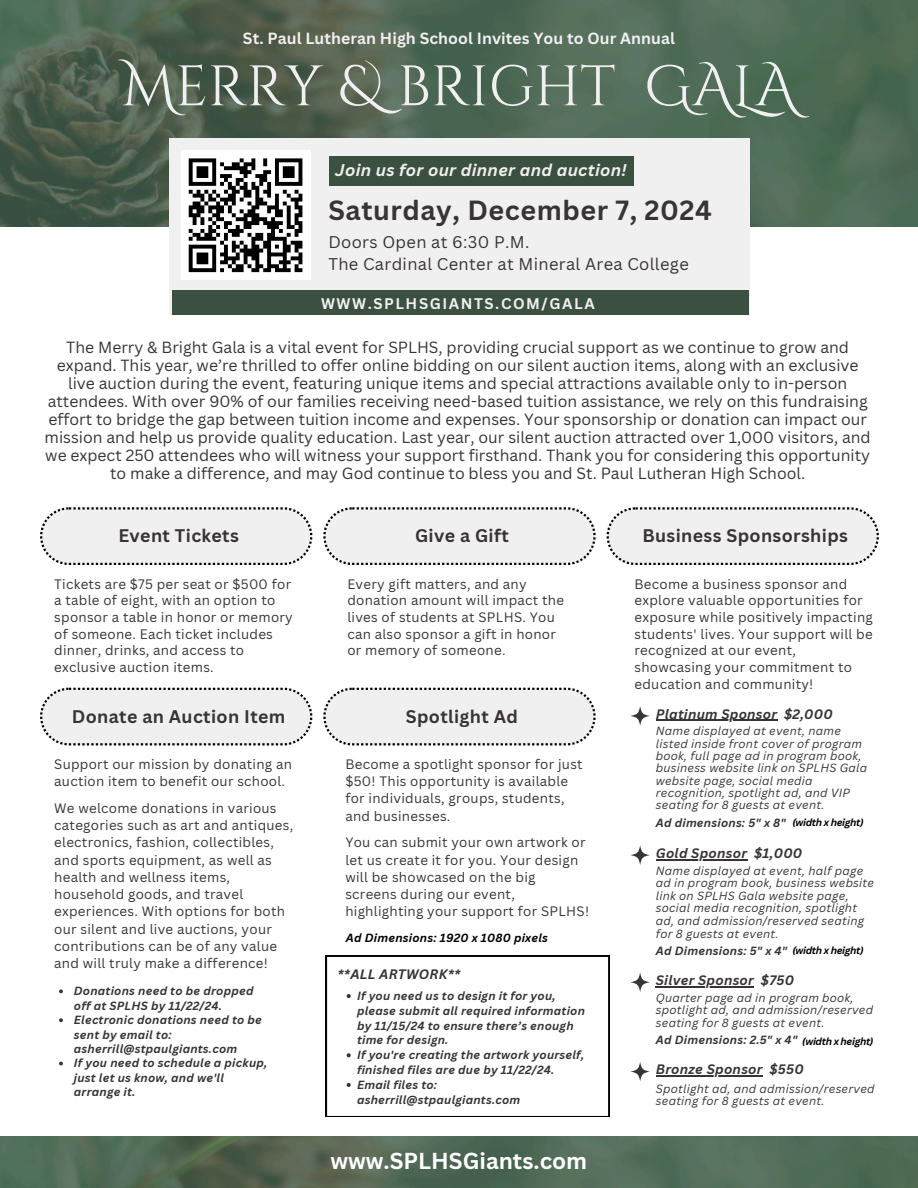
<style>
.page{position:relative;width:918px;height:1188px;background:#fff}
.page>*{position:absolute;margin:0;border:0;box-sizing:border-box;transform-origin:0 0}
.t1{font:56.85px "Cinzel Decorative";color:#f1f0f0}
.t2{font:700 27px "Canva Sans";letter-spacing:.02em;color:#383334}
.t3{font:700 22.5px "Canva Sans";color:#fff}
.t4{font:700 17.7px "Canva Sans";letter-spacing:.02em;color:#383334}
.t5{font:16.5px/21.3px "Canva Sans";letter-spacing:.02em;color:#383334}
.t6{font:italic 700 16.5px "Canva Sans";letter-spacing:.02em;color:#f1f0f0}
.t7{font:15.75px/18px "Canva Sans";color:#383334;text-align:center}
.t8{font:700 15.75px "Canva Sans";letter-spacing:.005em;color:#f1f0f0}
.t9{font:700 15px "Canva Sans";letter-spacing:.105em;color:#f1f0f0}
.t10{font:13.35px/17.2px "Canva Sans";letter-spacing:.02em;color:#383334}
.t11{font:italic 700 13.35px "Canva Sans";letter-spacing:.02em;color:#383334}
.t12{font:italic 11.55px/12.6px "Canva Sans";letter-spacing:.02em;color:#383334}
.t13{font:italic 700 11.55px/14.9px "Canva Sans";letter-spacing:.02em;color:#383334}
.t14{font:italic 700 11.55px "Canva Sans";letter-spacing:.02em;color:#000}
.t15{font:italic 700 10.05px "Canva Sans";letter-spacing:-.035em;color:#000}
</style>
<div class="page">
<img style="left:0;top:0;width:918px;height:226px">
<div style="left:169px;top:138px;width:580px;height:177px;background:#f1f0f0"></div>
<svg style="left:40px;top:507px;width:272px;height:58px"></svg>
<svg style="left:630px;top:706px;width:20px;height:20px"></svg>
<svg style="left:326px;top:956px;width:283px;height:161px"></svg>
<svg style="left:347px;top:994px;width:4px;height:4px"></svg>
<svg style="left:347px;top:1053px;width:4px;height:4px"></svg>
<svg style="left:347px;top:1083px;width:4px;height:4px"></svg>
<svg style="left:59px;top:989px;width:4px;height:4px"></svg>
<svg style="left:59px;top:1018px;width:4px;height:4px"></svg>
<svg style="left:59px;top:1062px;width:4px;height:3px"></svg>
<hr style="left:656px;top:720px;width:121px;height:1px;background:#383334">
<hr style="left:656px;top:859px;width:91px;height:1px;background:#383334">
<hr style="left:656px;top:986px;width:98px;height:1px;background:#383334">
<hr style="left:656px;top:1076px;width:107px;height:1px;background:#383334">
<svg style="left:630px;top:845px;width:20px;height:20px"></svg>
<svg style="left:630px;top:972px;width:20px;height:20px"></svg>
<svg style="left:630px;top:1062px;width:20px;height:19px"></svg>
<svg style="left:323px;top:507px;width:273px;height:58px"></svg>
<svg style="left:607px;top:507px;width:272px;height:58px"></svg>
<svg style="left:40px;top:688px;width:272px;height:57px"></svg>
<svg style="left:323px;top:688px;width:273px;height:57px"></svg>
<div style="left:181px;top:151px;width:129px;height:129px;background:#fff"></div>
<svg style="left:188px;top:158px;width:115px;height:115px"></svg>
<div style="left:173px;top:291px;width:576px;height:24px;background:#3b5040"></div>
<div style="left:329px;top:156px;width:305px;height:29px;background:#3b5040"></div>
<img style="left:0;top:1136px;width:918px;height:52px">
<p class="t8" style="left:243px;top:27px;width:433px">St. Paul Lutheran High School Invites You to Our Annual</p>
<p class="t1" style="left:122px;top:50px;width:675px">Merry &amp; bright GALA</p>
<p class="t6" style="left:335px;top:159px;width:293px">Join us for our dinner and auction!</p>
<p class="t2" style="left:328px;top:192px;width:385px">Saturday, December 7, 2024</p>
<p class="t5" style="left:328px;top:231px;width:362px">Doors Open at 6:30 P.M.<br>The Cardinal Center at Mineral Area College</p>
<p class="t9" style="left:321px;top:293px;width:275px">WWW.SPLHSGIANTS.COM/GALA</p>
<p class="t7" style="left:45px;top:337px;width:828px">The Merry &amp; Bright Gala is a vital event for SPLHS, providing crucial support as we continue to grow and expand. This year, we’re thrilled to offer online bidding on our silent auction items, along with an exclusive live auction during the event, featuring unique items and special attractions available only to in-person attendees. With over 90% of our families receiving need-based tuition assistance, we rely on this fundraising effort to bridge the gap between tuition income and expenses. Your sponsorship or donation can impact our mission and help us provide quality education. Last year, our silent auction attracted over 1,000 visitors, and we expect 250 attendees who will witness your support firsthand. Thank you for considering this opportunity to make a difference, and may God continue to bless you and St. Paul Lutheran High School.</p>
<p class="t4" style="left:118px;top:523px;width:122px">Event Tickets</p>
<h1 class="t10" style="left:54px;top:575px;width:240px;line-height:16.6px">Tickets are $75 per seat or $500 for a table of eight, with an option to sponsor a table in honor or memory of someone. Each ticket includes dinner, drinks, and access to exclusive auction items.</h1>
<p class="t4" style="left:415px;top:523px;width:95px">Give a Gift</p>
<p class="t4" style="left:642px;top:523px;width:207px">Business Sponsorships</p>
<h5 class="t10" style="left:347px;top:575px;width:218px;line-height:16.6px">Every gift matters, and any donation amount will impact the lives of students at SPLHS. You can also sponsor a gift in honor or memory of someone.</h5>
<h2 class="t10" style="left:634px;top:575px;width:240px;line-height:16.6px">Become a business sponsor and explore valuable opportunities for exposure while positively impacting students' lives. Your support will be recognized at our event, showcasing your commitment to education and community!</h2>
<p class="t4" style="left:72px;top:704px;width:215px">Donate an Auction Item</p>
<p class="t4" style="left:406px;top:704px;width:114px">Spotlight Ad</p>
<p class="t10" style="left:54px;top:755px;width:239px">Support our mission by donating an auction item to benefit our school.</p>
<h4 class="t10" style="left:54px;top:799px;width:241px">We welcome donations in various categories such as art and antiques, electronics, fashion, collectibles, and sports equipment, as well as health and wellness items, household goods, and travel experiences. With options for both our silent and live auctions, your contributions can be of any value and will truly make a difference!</h4>
<h4 class="t13" style="left:74px;top:984px;width:181px;line-height:14.4px">Donations need to be dropped off at SPLHS by 11/22/24.</h4>
<h4 class="t13" style="left:74px;top:1012px;width:190px;line-height:14.4px">Electronic donations need to be sent by email to: asherrill@stpaulgiants.com</h4>
<h4 class="t13" style="left:74px;top:1056px;width:195px;line-height:14.4px">If you need to schedule a pickup, just let us know, and we'll arrange it.</h4>
<h6 class="t10" style="left:345px;top:755px;width:239px">Become a spotlight sponsor for just $50! This opportunity is available for individuals, groups, students, and businesses.</h6>
<p class="t10" style="left:345px;top:833px;width:245px">You can submit your own artwork or let us create it for you. Your design will be showcased on the big screens during our event, highlighting your support for SPLHS!</p>
<p class="t14" style="left:346px;top:930px;width:204px">Ad Dimensions: 1920 x 1080 pixels</p>
<p class="t11" style="left:337px;top:965px;width:125px">**ALL ARTWORK**</p>
<p class="t13" style="left:357px;top:988px;width:229px">If you need us to design it for you, please submit all required information by 11/15/24 to ensure there’s enough time for design.<br>If you're creating the artwork yourself, finished files are due by 11/22/24.<br>Email files to: asherrill@stpaulgiants.com</p>
<p class="t3" style="left:331px;top:1145px;width:258px">www.SPLHSGiants.com</p>
<p class="t11" style="left:656px;top:705px;width:178px">Platinum Sponsor $2,000</p>
<h4 class="t12" style="left:656px;top:725px;width:213px">Name displayed at event, name listed inside front cover of program book, full page ad in program book, business website link on SPLHS Gala website page, social media recognition, spotlight ad, and VIP seating for 8 guests at event.</h4>
<p class="t13" style="left:656px;top:815px;width:132px">Ad dimensions: 5" x 8"</p>
<p class="t11" style="left:656px;top:844px;width:148px">Gold Sponsor $1,000</p>
<p class="t12" style="left:656px;top:864px;width:220px">Name displayed at event, half page ad in program book, business website link on SPLHS Gala website page, social media recognition, spotlight ad, and admission/reserved seating for 8 guests at event.</p>
<p class="t13" style="left:656px;top:943px;width:133px">Ad Dimensions: 5" x 4"</p>
<p class="t11" style="left:656px;top:971px;width:140px">Silver Sponsor $750</p>
<p class="t12" style="left:656px;top:991px;width:219px">Quarter page ad in program book, spotlight ad, and admission/reserved seating for 8 guests at event.</p>
<h4 class="t13" style="left:656px;top:1032px;width:143px">Ad Dimensions: 2.5" x 4"</h4>
<p class="t11" style="left:656px;top:1060px;width:150px">Bronze Sponsor $550</p>
<p class="t12" style="left:656px;top:1082px;width:220px">Spotlight ad, and admission/reserved seating for 8 guests at event.</p>
<p class="t15" style="left:792px;top:815px;width:73px">(width x height)</p>
<p class="t15" style="left:792px;top:944px;width:73px">(width x height)</p>
<p class="t15" style="left:802px;top:1034px;width:73px">(width x height)</p>
</div>
